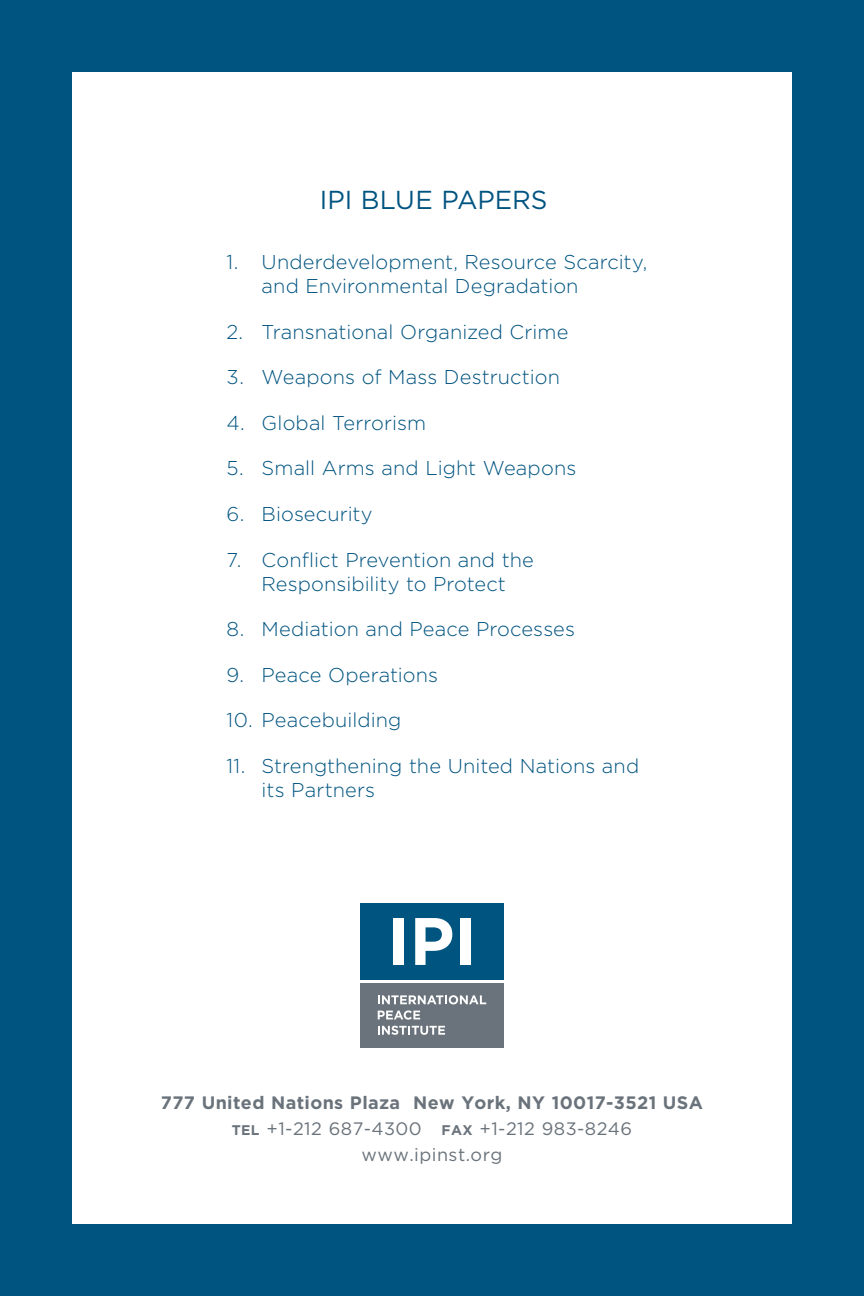
<style>
.page{position:relative;width:864px;height:1296px;background:#005480}
.page>*{position:absolute;margin:0;border:0;box-sizing:border-box;transform-origin:0 0}
.t1{font:26px "Gotham";letter-spacing:-.005em;color:#005480}
.t2{font:300 20px/24px "Gotham";color:#005480}
.t3{font:700 18px/26px "Gotham";letter-spacing:.02em;color:#6a737b;text-align:center}
.s1{font-size:14px}
.s2{font-weight:400}
</style>
<div class="page">
<div style="left:72px;top:72px;width:720px;height:1152px;background:#fff"></div>
<div style="left:360px;top:983px;width:144px;height:64px;background:#6a737b"></div>
<svg style="left:378px;top:995px;width:108px;height:9px"></svg>
<svg style="left:378px;top:1010px;width:42px;height:10px"></svg>
<svg style="left:378px;top:1026px;width:67px;height:9px"></svg>
<div style="left:360px;top:903px;width:144px;height:77px;background:#005480"></div>
<div style="left:393px;top:918px;width:11px;height:47px;background:#fff"></div>
<svg style="left:415px;top:918px;width:37px;height:47px"></svg>
<div style="left:460px;top:918px;width:11px;height:47px;background:#fff"></div>
<h1 class="t1" style="left:320px;top:185px;width:229px">IPI BLUE PAPERS</h1>
<p class="t2" style="left:262px;top:250px;width:387px;text-indent:-35px">1. U nderdevelopment, Resource Scarcity, and Environmental Degradation</p>
<p class="t2" style="left:227px;top:319px;width:343px">2. Transnational O rganized Crime</p>
<p class="t2" style="left:227px;top:365px;width:335px">3. Weapons of Mass Destruction</p>
<p class="t2" style="left:227px;top:410px;width:201px">4. G lobal Terrorism</p>
<p class="t2" style="left:227px;top:456px;width:351px">5. Small Arms and Light Weapons</p>
<p class="t2" style="left:227px;top:502px;width:148px">6. Biosecurity</p>
<p class="t2" style="left:227px;top:547px;width:309px">7. Conflict Prevention and the<br>R</p>
<p class="t2" style="left:276px;top:571px;width:231px">esponsibility to Protect</p>
<p class="t2" style="left:227px;top:617px;width:350px">8. Mediation and Peace Processes</p>
<p class="t2" style="left:227px;top:662px;width:213px">9. Peace Operations</p>
<p class="t2" style="left:227px;top:708px;width:176px">10. Peacebuilding</p>
<p class="t2" style="left:262px;top:754px;width:379px;text-indent:-35px">11. Strengthening the U nited Nations and its Partners</p>
<p class="t3" style="left:161px;top:1089px;width:544px">777 United Nations Plaza New York, NY 10017-3521 USA<br><span class="s1">TEL</span> <span class="s2">+1-212 687-4300</span> <span class="s1">FAX</span> <span class="s2">+1-212 983-8246 www.ipinst.org</span></p>
</div>
